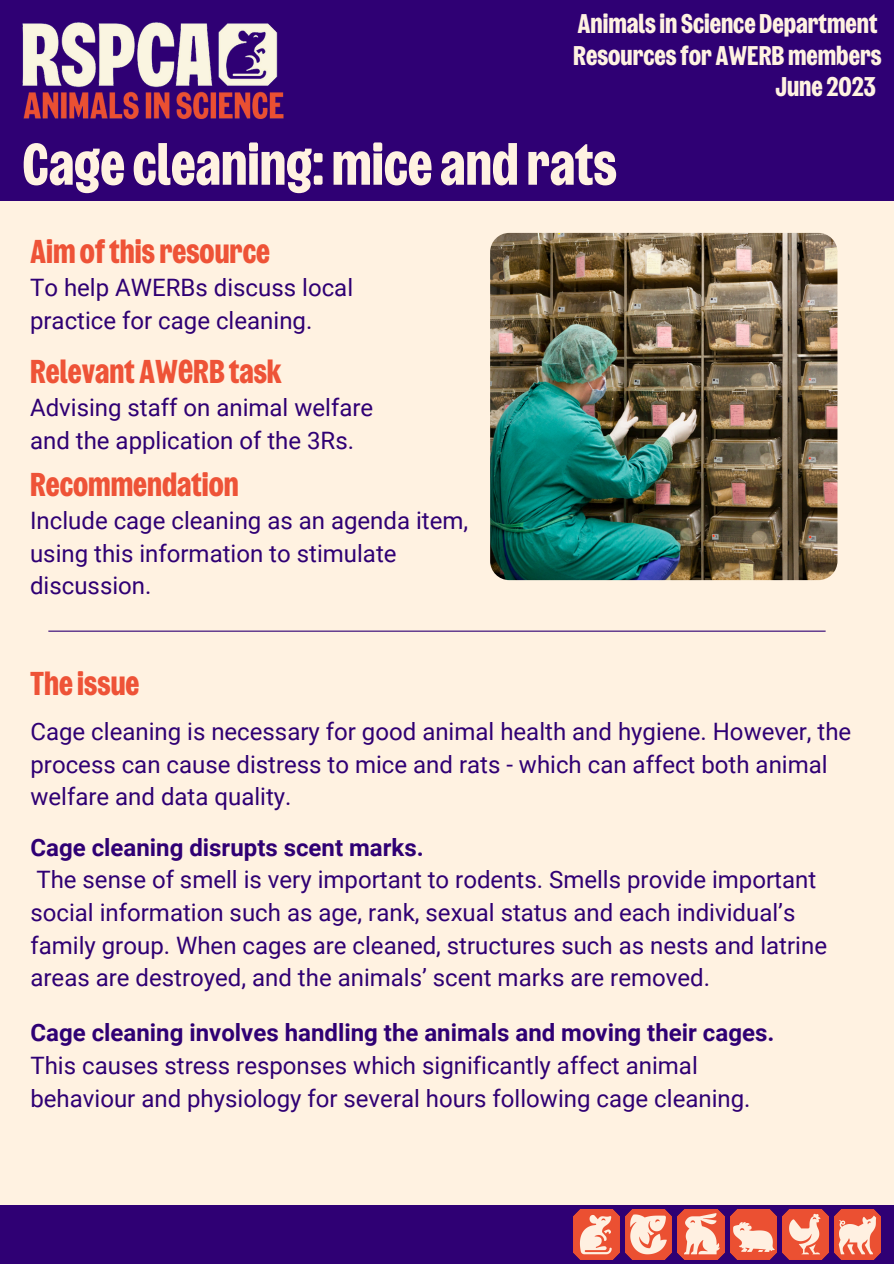
<style>
.page{position:relative;width:894px;height:1264px;background:#fff}
.page>*{position:absolute;margin:0;border:0;box-sizing:border-box;transform-origin:0 0}
.t1{font:58.5px "Wilberforce Sans Bold Unicase";color:#fff2e1}
.t2{font:33px "Wilberforce Sans Bold Unicase";color:#ee5337}
.t3{font:700 27px "Wilberforce Sans";color:#fff2e1}
.t4{font:24px/32.7px "Roboto";color:#2f0074}
.t5{font:700 24px "Roboto";color:#2f0074}
</style>
<div class="page">
<div style="left:0;top:0;width:893px;height:1263px;background:#fff2e1"></div>
<div style="left:0;top:0;width:893px;height:200px;background:#2f0074"></div>
<img style="left:22px;top:22px;width:262px;height:97px">
<hr style="left:48px;top:630px;width:777px;height:1px;background:#2f0074">
<img style="left:490px;top:233px;width:347px;height:347px;border-radius:19px">
<div style="left:0;top:1205px;width:893px;height:58px;background:#2f0074"></div>
<img style="left:625px;top:1209px;width:46px;height:50px">
<img style="left:782px;top:1209px;width:46px;height:50px">
<img style="left:677px;top:1209px;width:46px;height:50px">
<img style="left:834px;top:1209px;width:46px;height:50px">
<img style="left:573px;top:1209px;width:46px;height:50px">
<img style="left:730px;top:1209px;width:46px;height:50px">
<h3 class="t3" style="left:577px;top:4px;width:301px">Animals in Science Department</h3>
<p class="t3" style="left:573px;top:36px;width:310px">Resources for AWERBmembers</p>
<h3 class="t1" style="left:22px;top:123px;width:595px">Cage cleaning:mice and rats</h3>
<h1 class="t2" style="left:30px;top:228px;width:241px">Aimofthis resource</h1>
<h2 class="t4" style="left:30px;top:272px;width:324px">To help AWERBs discuss local practice for cage cleaning.</h2>
<p class="t2" style="left:30px;top:348px;width:253px">Relevant AWERB task</p>
<h2 class="t4" style="left:30px;top:391px;width:344px">Advising staff on animal welfare and the application of the 3Rs.</h2>
<p class="t2" style="left:30px;top:461px;width:210px">Recommendation</p>
<h2 class="t4" style="left:30px;top:504px;width:439px">Include cage cleaning as an agenda item, using this information to stimulate discussion.</h2>
<h3 class="t3" style="left:775px;top:68px;width:102px">June 2023</h3>
<p class="t2" style="left:30px;top:660px;width:111px">The issue</p>
<p class="t4" style="left:30px;top:715px;width:822px">Cage cleaning is necessary for good animal health and hygiene. However, the process can cause distress to mice and rats - which can affect both animal welfare and data quality.</p>
<p class="t5" style="left:30px;top:833px;width:394px">Cage cleaning disrupts scent marks.</p>
<h2 class="t4" style="left:30px;top:863px;width:797px">The sense of smell is very important to rodents. Smells provide important social information such as age, rank, sexual status and each individual’s family group. When cages are cleaned, structures such as nests and latrine areas are destroyed, and the animals’ scent marks are removed.</h2>
<p class="t5" style="left:30px;top:1019px;width:745px">Cage cleaning involves handling the animals and moving their cages.</p>
<p class="t4" style="left:30px;top:1049px;width:721px">This causes stress responses which significantly affect animal behaviour and physiology for several hours following cage cleaning.</p>
</div>
